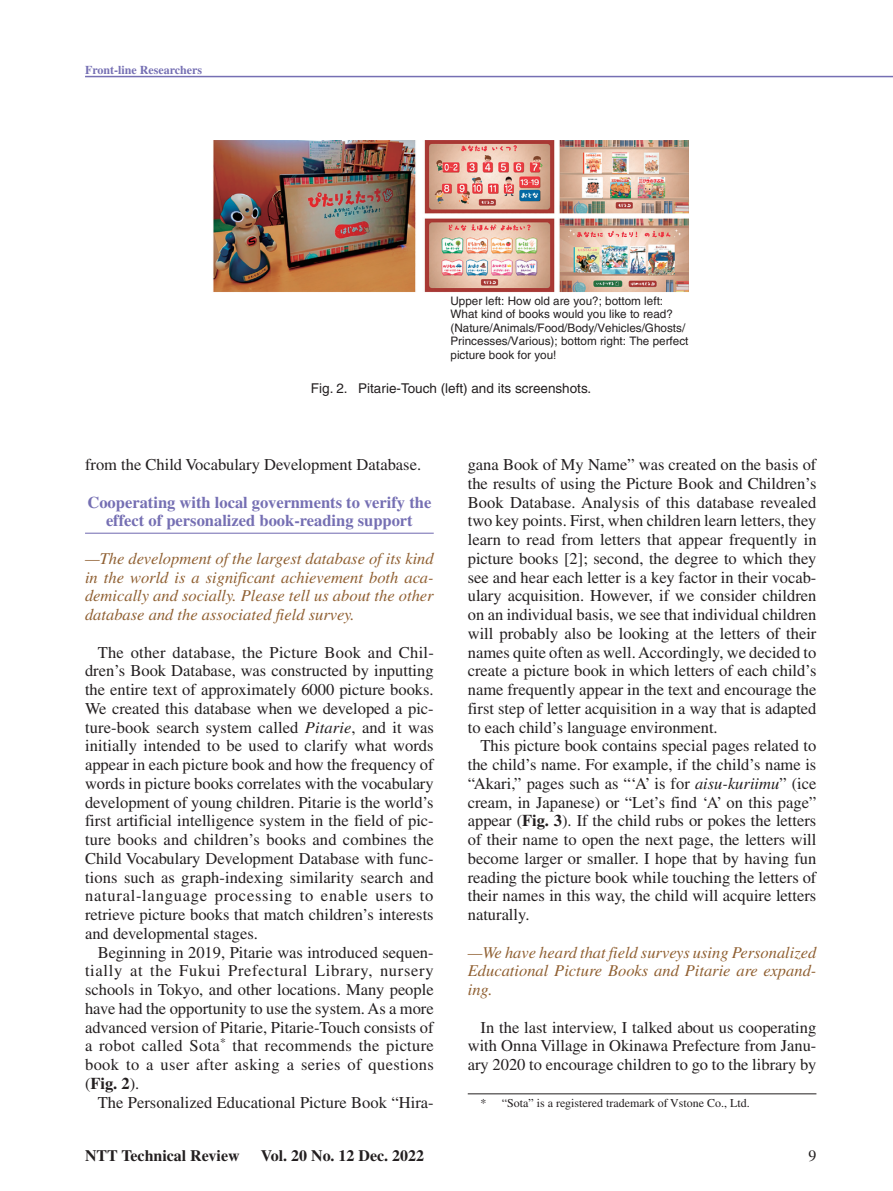
<style>
.page{position:relative;width:893px;height:1191px;background:#fff}
.page>*{position:absolute;margin:0;border:0;box-sizing:border-box;transform-origin:0 0}
.t1{font:16.5px/18.8px "Times";color:#231f20;text-align:justify}
.t2{font:italic 16.5px/18.8px "Times";color:#906032;text-align:justify}
.t3{font:700 16.5px/18.8px "Times";color:#756fb3;text-align:center}
.t4{font:700 15.9px "Times";color:#231f20}
.t5{font:15.9px "Times";color:#231f20}
.t6{font:13.5px "Helvetica";color:#231f20}
.t7{font:12px "Times";color:#231f20}
.t8{font:700 12px "Times";color:#756fb3}
.t9{font:11.7px/13.5px "Helvetica";color:#231f20}
.s1{font-style:italic}
.s2{font-weight:700}
</style>
<div class="page">
<hr style="left:85px;top:76px;width:808px;height:1px;background:#756fb3">
<hr style="left:85px;top:532px;width:349px;height:2px;background:#756fb3">
<img style="left:213px;top:140px;width:476px;height:152px">
<hr style="left:468px;top:1093px;width:348px;height:1px;background:#231f20">
<p class="t8" style="left:85px;top:63px;width:119px">Front-line Researchers</p>
<p class="t9" style="left:450px;top:294px;width:239px">Upper left: How old are you?; bottom left:<br>What kind of books would you like to read? (Nature/Animals/Food/Body/Vehicles/Ghosts/ Princesses/Various); bottom right: The perfect picture book for you!</p>
<p class="t6" style="left:311px;top:381px;width:282px">Fig. 2. Pitarie-Touch (left) and its screenshots.</p>
<p class="t1" style="left:85px;top:455px;width:338px">from the Child Vocabulary Development Database.</p>
<p class="t3" style="left:87px;top:492px;width:345px">Cooperating with local governments to verify the effect of personalized book-reading support</p>
<p class="t2" style="left:85px;top:549px;width:350px">—The development of the largest database of its kind in the world is a significant achievement both aca&shy;demically and socially. Please tell us about the other database and the associated field survey.</p>
<p class="t1" style="left:85px;top:642px;width:350px;text-indent:13px">The other database, the Picture Book and Chil&shy;dren’s Book Database, was constructed by inputting the entire text of approximately 6000 picture books.<br>We created this database when we developed a pic&shy;ture-book search system called <span class="s1">Pitarie</span>, and it was initially intended to be used to clarify what words appear in each picture book and how the frequency of words in picture books correlates with the vocabulary development of young children. Pitarie is the world’s first artificial intelligence system in the field of pic&shy;ture books and children’s books and combines the Child Vocabulary Development Database with func&shy;tions such as graph-indexing similarity search and natural-language processing to enable users to retrieve picture books that match children’s interests and developmental stages.</p>
<p class="t1" style="left:85px;top:942px;width:350px;text-indent:13px">Beginning in 2019, Pitarie was introduced sequen&shy;tially at the Fukui Prefectural Library, nursery schools in Tokyo, and other locations. Many people have had the opportunity to use the system. As a more advanced version of Pitarie, Pitarie-Touch consists of a robot called Sota<sup>*</sup> that recommends the picture book to a user after asking a series of questions (<span class="s2">Fig. 2</span>).</p>
<p class="t1" style="left:98px;top:1092px;width:337px">The Personalized Educational Picture Book “Hira-</p>
<p class="t1" style="left:468px;top:455px;width:350px">gana Book of My Name” was created on the basis of the results of using the Picture Book and Children’s Book Database. Analysis of this database revealed two key points. First, when children learn letters, they learn to read from letters that appear frequently in picture books [2]; second, the degree to which they see and hear each letter is a key factor in their vocab&shy;ulary acquisition. However, if we consider children on an individual basis, we see that individual children will probably also be looking at the letters of their names quite often as well. Accordingly, we decided to create a picture book in which letters of each child’s name frequently appear in the text and encourage the first step of letter acquisition in a way that is adapted to each child’s language environment.</p>
<p class="t1" style="left:468px;top:736px;width:350px;text-indent:13px">This picture book contains special pages related to the child’s name. For example, if the child’s name is “Akari,” pages such as “‘A’ is for <span class="s1">aisu-kuriimu</span>” (ice cream, in Japanese) or “Let’s find ‘A’ on this page” appear (<span class="s2">Fig. 3</span>). If the child rubs or pokes the letters of their name to open the next page, the letters will become larger or smaller. I hope that by having fun reading the picture book while touching the letters of their names in this way, the child will acquire letters naturally.</p>
<p class="t2" style="left:468px;top:942px;width:350px">—We have heard that field surveys using Personalized Educational Picture Books and Pitarie are expand&shy;ing.</p>
<p class="t1" style="left:468px;top:1017px;width:350px;text-indent:13px">In the last interview, I talked about us cooperating with Onna Village in Okinawa Prefecture from Janu&shy;ary 2020 to encourage children to go to the library by</p>
<p class="t7" style="left:480px;top:1096px;width:271px">* “Sota” is a registered trademark of Vstone Co., Ltd.</p>
<p class="t4" style="left:85px;top:1146px;width:156px">NTT Technical Review</p>
<p class="t4" style="left:261px;top:1146px;width:165px">Vol. 20 No. 12 Dec. 2022</p>
<p class="t5" style="left:808px;top:1146px;width:9px">9</p>
</div>
